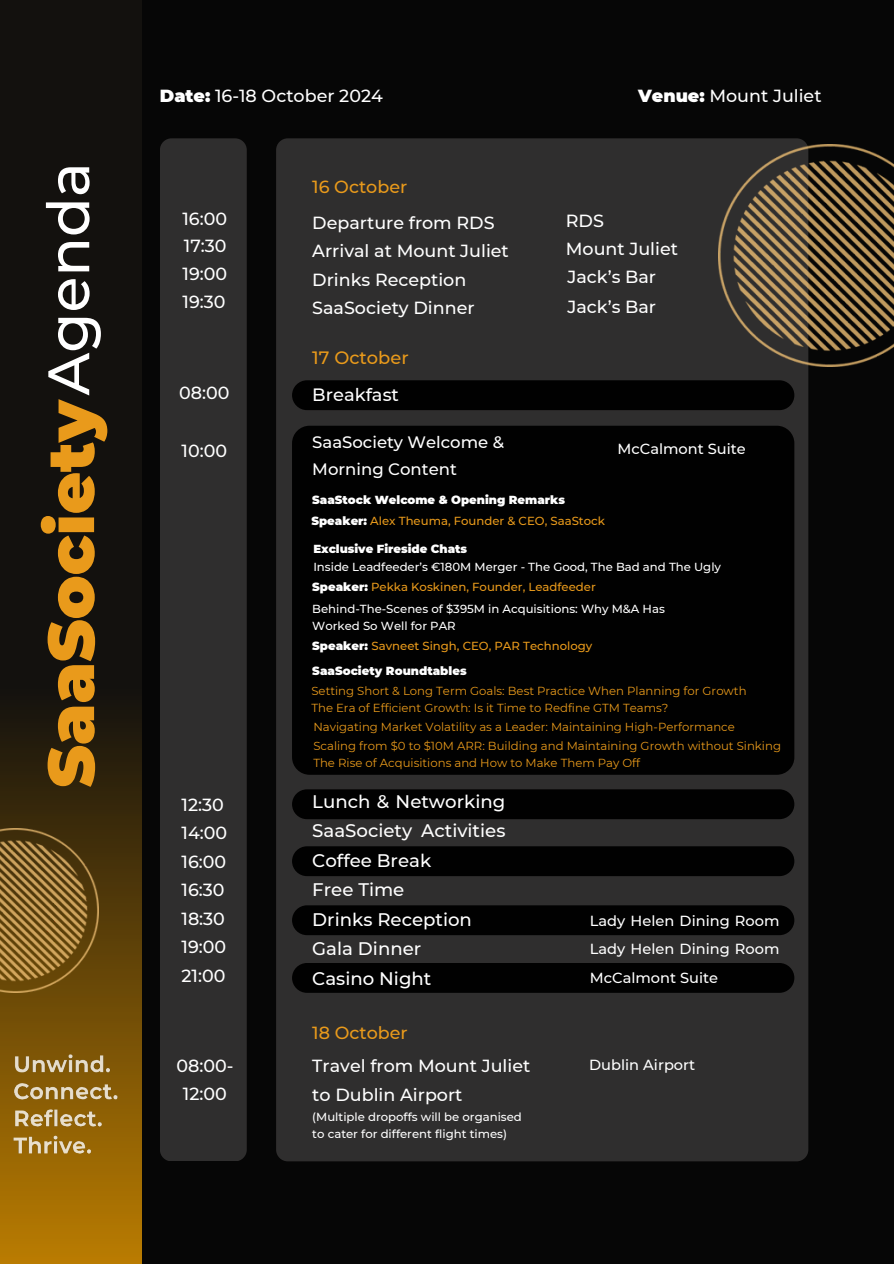
<style>
.page{position:relative;width:894px;height:1264px;background:#fff}
.page>*{position:absolute;margin:0;border:0;box-sizing:border-box;transform-origin:0 0}
.t1{font:900 64.95px "Montserrat";color:#e99a1b}
.t2{font:500 58.35px "Montserrat";color:#fff}
.t3{font:500 18.15px/29.5px "Montserrat";color:#fff}
.t4{font:500 17.85px/36.8px "Montserrat";color:#e99a1b}
.t5{font:500 17.55px/28.5px "Montserrat";color:#fff}
.t6{font:500 16.5px/27.2px "Montserrat";color:#fff}
.t7{font:500 14.55px/28.5px "Montserrat";color:#fff;text-align:justify}
.t8{font:11.7px "Montserrat";color:#e99a1b}
.t9{font:500 11.7px/17.5px "Montserrat";color:#fff}
.t10{font:500 11.7px "Montserrat";color:#e99a1b}
.t11{font:900 11.7px "Montserrat";color:#fff}
.s1{font-weight:900}
.s2{color:#e99a1b}
.s3{color:#fff}
.s4{font-weight:900;color:#fff}
</style>
<div class="page">
<div style="left:0;top:0;width:893px;height:1263px;background:#060606"></div>
<svg style="left:0;top:0;width:142px;height:1263px;fill:#13110e"></svg>
<img style="left:0;top:828px;width:98px;height:164px">
<img style="left:6px;top:1047px;width:119px;height:113px">
<div style="left:160px;top:138px;width:87px;height:1023px;background:#2f2e2e;border-radius:12px"></div>
<div style="left:276px;top:138px;width:532px;height:1023px;background:#2f2e2e;border-radius:12px"></div>
<div style="left:292px;top:789px;width:502px;height:30px;background:#000;border-radius:15px"></div>
<div style="left:292px;top:380px;width:502px;height:30px;background:#000;border-radius:15px"></div>
<div style="left:292px;top:846px;width:502px;height:30px;background:#000;border-radius:15px"></div>
<div style="left:292px;top:905px;width:502px;height:30px;background:#000;border-radius:15px"></div>
<div style="left:292px;top:963px;width:502px;height:29px;background:#000;border-radius:15px"></div>
<div style="left:292px;top:426px;width:502px;height:348px;background:#000;border-radius:18px"></div>
<img style="left:718px;top:145px;width:175px;height:221px">
<h6 class="t2" style="left:33px;top:395px;width:235px;rotate:-90deg">Agenda</h6>
<h6 class="t1" style="left:31px;top:787px;width:391px;rotate:-90deg">SaaSociety</h6>
<h4 class="t5" style="left:160px;top:81px;width:224px"><span class="s1">Date:</span> 16-18 October 2024</h4>
<p class="t5" style="left:182px;top:204px;width:46px">16:00</p>
<h6 class="t5" style="left:184px;top:232px;width:44px">17:30</h6>
<h2 class="t5" style="left:182px;top:259px;width:46px">19:00<br>19:30</h2>
<p class="t5" style="left:179px;top:378px;width:52px">08:00</p>
<h1 class="t5" style="left:181px;top:436px;width:47px">10:00</h1>
<h4 class="t5" style="left:312px;top:168px;width:184px;line-height:36.2px"><span class="s2">16 October<br></span>Departure from RDS</h4>
<h4 class="t5" style="left:312px;top:237px;width:198px">Arrival at Mount Juliet<br>Drinks Reception<br>SaaSociety Dinner</h4>
<h4 class="t4" style="left:312px;top:340px;width:98px">17 October<br><span class="s3">Breakfast</span></h4>
<h4 class="t6" style="left:312px;top:428px;width:193px">SaaSociety Welcome &amp;<br>Morning Content</h4>
<h4 class="t5" style="left:638px;top:81px;width:185px"><span class="s1">Venue:</span> Mount Juliet</h4>
<h4 class="t5" style="left:565px;top:206px;width:40px">RDS</h4>
<h6 class="t5" style="left:565px;top:234px;width:114px">Mount Juliet</h6>
<h6 class="t5" style="left:567px;top:263px;width:90px">Jack’s Bar</h6>
<h6 class="t5" style="left:567px;top:292px;width:90px">Jack’s Bar</h6>
<h4 class="t7" style="left:617px;top:435px;width:130px">McCalmont Suite</h4>
<h6 class="t11" style="left:312px;top:493px;width:254px">SaaStock Welcome &amp; Opening Remarks</h6>
<h4 class="t10" style="left:311px;top:514px;width:295px"><span class="s4">Speaker:</span> Alex Theuma, Founder &amp; CEO, SaaStock</h4>
<h4 class="t9" style="left:313px;top:540px;width:409px"><span class="s1">Exclusive Fireside Chats<br></span>Inside Leadfeeder’s €180M Merger - The Good, The Bad and The Ugly</h4>
<h3 class="t9" style="left:312px;top:600px;width:354px">Behind-The-Scenes of $395M in Acquisitions: Why M&amp;A Has<br>Worked So Well for PAR</h3>
<h4 class="t10" style="left:312px;top:638px;width:281px"><span class="s4">Speaker:</span> Savneet Singh, CEO, PAR Technology</h4>
<h4 class="t11" style="left:312px;top:663px;width:156px">SaaSociety Roundtables</h4>
<h4 class="t10" style="left:312px;top:579px;width:285px"><span class="s4">Speaker:</span> Pekka Koskinen, Founder, Leadfeeder</h4>
<p class="t5" style="left:181px;top:790px;width:47px">12:30<br>14:00<br>16:00<br>16:30<br>18:30<br>19:00<br>21:00</p>
<h4 class="t5" style="left:176px;top:1050px;width:59px;text-align:center">08:00-<br>12:00</h4>
<h6 class="t8" style="left:311px;top:683px;width:436px">Setting Short &amp; Long Term Goals: Best Practice When Planning for Growth</h6>
<h5 class="t8" style="left:311px;top:700px;width:358px">The Era of Efficient Growth: Is it Time to Redfine GTM Teams?</h5>
<h5 class="t8" style="left:313px;top:719px;width:423px">Navigating Market Volatility as a Leader: Maintaining High-Performance</h5>
<p class="t8" style="left:313px;top:738px;width:469px">Scaling from $0 to $10M ARR: Building and Maintaining Growth without Sinking</p>
<p class="t8" style="left:313px;top:755px;width:328px">The Rise of Acquisitions and How to Make Them Pay Off</p>
<h4 class="t3" style="left:312px;top:786px;width:194px">Lunch &amp; Networking<br>SaaSociety Activities<br>Coffee Break<br>Free Time<br>Drinks Reception<br>Gala Dinner<br>Casino Night</h4>
<h4 class="t5" style="left:312px;top:1015px;width:219px;line-height:33.9px"><span class="s2">18 October<br></span>Travel from Mount Juliet</h4>
<h4 class="t5" style="left:312px;top:1080px;width:152px">to Dublin Airport</h4>
<h4 class="t9" style="left:312px;top:1107px;width:211px">(Multiple dropoffs will be organised to cater for different flight times)</h4>
<h5 class="t7" style="left:589px;top:906px;width:191px">Lady Helen Dining Room Lady Helen Dining Room McCalmont Suite</h5>
<h4 class="t7" style="left:589px;top:1050px;width:107px">Dublin Airport</h4>
</div>
